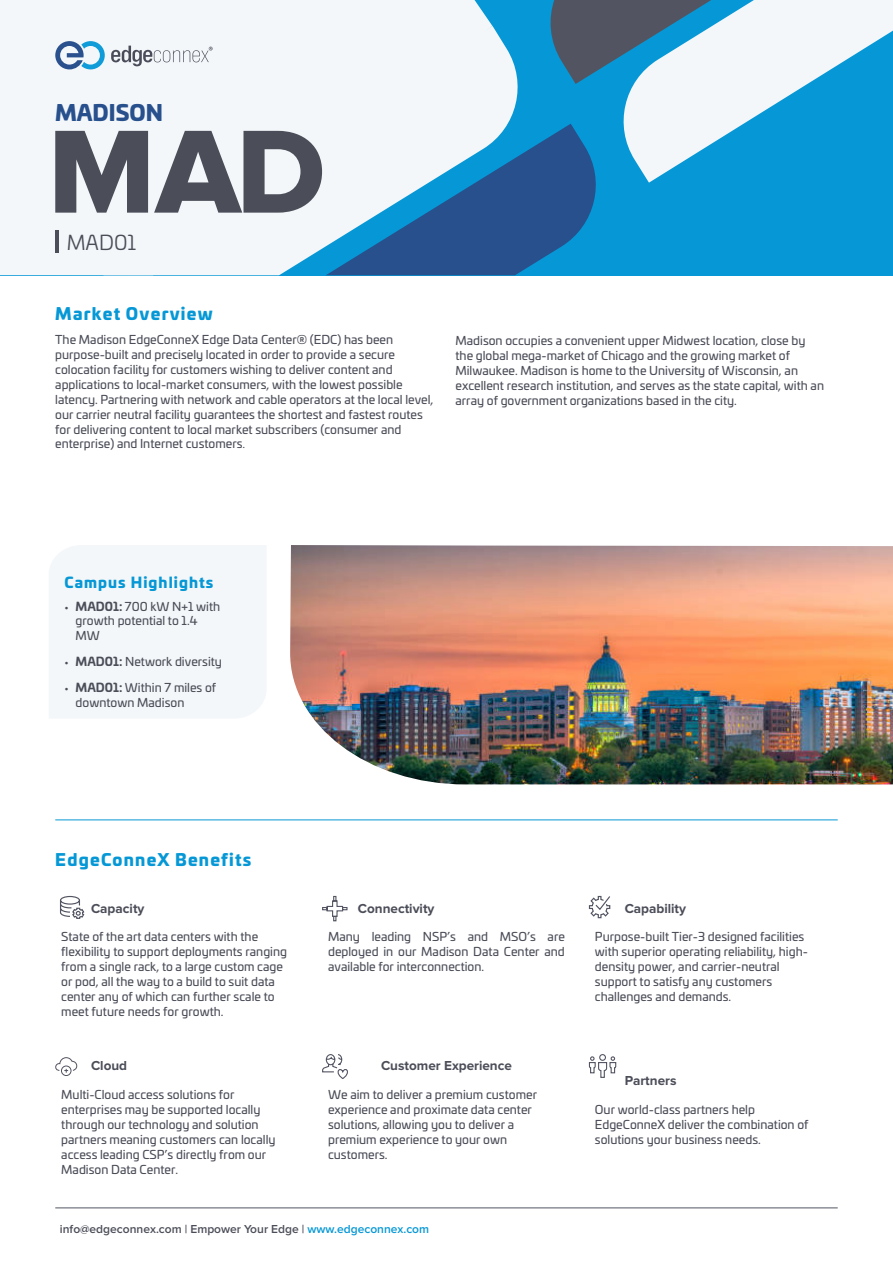
<style>
.page{position:relative;width:893px;height:1263px;background:#fff}
.page>*{position:absolute;margin:0;border:0;box-sizing:border-box;transform-origin:0 0}
.t1{font:122.55px "Proxima Nova Extrabld";color:#4b4d58}
.t2{font:900 21.75px "Univia Pro";color:#27508d}
.t3{font:20.4px "Univia Pro";color:#4b4d58}
.t4{font:900 16.5px "Univia Pro";letter-spacing:.075em;color:#0698d6}
.t5{font:900 14.55px "Univia Pro";letter-spacing:.075em;color:#0698d6}
.t6{font:700 13.5px "Proxima Nova";color:#4b4d58}
.t7{font:12px/14.9px "Univia Pro";color:#4b4d58}
.t8{font:600 12px "Proxima Nova";color:#4b4d58}
.s1{font-family:"Proxima Nova"}
.s2{font-weight:700}
.s3{color:#0698d6}
</style>
<div class="page">
<div style="left:0;top:0;width:893px;height:275px;background:#0698d6"></div>
<div style="left:0;top:0;width:492px;height:275px;background:#f4f7f9"></div>
<svg style="left:550px;top:0;width:63px;height:84px"></svg>
<div style="left:103px;top:26px;width:415px;height:249px;background:#f4f7f9"></div>
<svg style="left:326px;top:124px;width:270px;height:151px"></svg>
<svg style="left:613px;top:0;width:280px;height:183px"></svg>
<hr style="left:55px;top:1207px;width:783px;height:1px;background:#525561">
<hr style="left:55px;top:231px;width:4px;height:22px;background:#4b4d58">
<hr style="left:55px;top:820px;width:783px;height:1px;background:#0698d6">
<svg style="left:322px;top:895px;width:26px;height:27px"></svg>
<svg style="left:60px;top:895px;width:25px;height:24px"></svg>
<svg style="left:588px;top:895px;width:23px;height:24px"></svg>
<svg style="left:55px;top:1057px;width:23px;height:19px"></svg>
<svg style="left:322px;top:1054px;width:26px;height:25px"></svg>
<svg style="left:588px;top:1054px;width:29px;height:24px"></svg>
<div style="left:49px;top:545px;width:217px;height:173px;background:#f4f7f9"></div>
<img style="left:290px;top:545px;width:603px;height:239px">
<svg style="left:111px;top:46px;width:102px;height:20px;background:#cfd2d6"></svg>
<svg style="left:55px;top:41px;width:50px;height:28px"></svg>
<h2 class="t2" style="left:55px;top:95px;width:109px">MADISON</h2>
<h1 class="t1" style="left:48px;top:101px;width:279px">MAD</h1>
<h3 class="t3" style="left:67px;top:228px;width:71px">MAD01</h3>
<h3 class="t4" style="left:55px;top:300px;width:159px">Market Overview</h3>
<p class="t7" style="left:55px;top:332px;width:380px">The Madison EdgeConneX Edge Data Center® (EDC) has been purpose-built and precisely located in order to provide a secure colocation facility for customers wishing to deliver content and applications to local-market consumers, with the lowest possible latency. Partnering with network and cable operators at the local level, our carrier neutral facility guarantees the shortest and fastest routes for delivering content to local market subscribers (consumer and enterprise) and Internet customers<span class="s1">.</span></p>
<p class="t7" style="left:455px;top:332px;width:370px">Madison occupies a convenient upper Midwest location, close by the global mega-market of Chicago and the growing market of Milwaukee. Madison is home to the University of Wisconsin, an excellent research institution, and serves as the state capital, with an array of government organizations based in the city.</p>
<p class="t5" style="left:64px;top:571px;width:151px">Campus Highlights</p>
<p class="t7" style="left:76px;top:599px;width:146px;line-height:14.4px;text-indent:-11px"><span class="s1">•</span> <span class="s2">MAD01:</span> 700 kW N+1 with growth potential to 1.4<br>MW</p>
<p class="t7" style="left:64px;top:653px;width:159px"><span class="s1">•</span> <span class="s2">MAD01:</span> Network diversity</p>
<p class="t7" style="left:76px;top:680px;width:142px;text-indent:-11px"><span class="s1">•</span> <span class="s2">MAD01:</span> Within 7 miles of downtown Madison</p>
<h3 class="t4" style="left:55px;top:846px;width:198px">EdgeConneX Benefits</h3>
<p class="t6" style="left:91px;top:902px;width:55px">Capacity</p>
<p class="t7" style="left:61px;top:929px;width:227px">State of the art data centers with the flexibility to support deployments ranging from a single rack, to a large custom cage or pod, all the way to a build to suit data center any of which can further scale to meet future needs for growth.</p>
<p class="t6" style="left:91px;top:1059px;width:38px">Cloud</p>
<p class="t7" style="left:61px;top:1086px;width:216px">Multi-Cloud access solutions for enterprises may be supported locally through our technology and solution partners meaning customers can locally access leading CSP’s directly from our Madison Data Center.</p>
<p class="t6" style="left:358px;top:902px;width:78px">Connectivity</p>
<p class="t7" style="left:328px;top:929px;width:238px;text-align:justify">Many leading NSP’s and MSO’s are deployed in our Madison Data Center and available for interconnection.</p>
<p class="t6" style="left:381px;top:1059px;width:132px">Customer Experience</p>
<p class="t7" style="left:328px;top:1086px;width:210px">We aim to deliver a premium customer experience and proximate data center solutions, allowing you to deliver a premium experience to your own customers.</p>
<p class="t8" style="left:60px;top:1222px;width:371px">info@edgeconnex.com | Empower Your Edge | <span class="s3">www.edgeconnex.com</span></p>
<p class="t6" style="left:625px;top:902px;width:63px">Capability</p>
<p class="t7" style="left:595px;top:929px;width:215px">Purpose-built Tier-3 designed facilities with superior operating reliability, high&shy;density power, and carrier-neutral support to satisfy any customers challenges and demands.</p>
<p class="t6" style="left:625px;top:1074px;width:53px">Partners</p>
<p class="t7" style="left:595px;top:1101px;width:215px">Our world-class partners help<br>EdgeConneX deliver the combination of solutions your business needs.</p>
</div>
